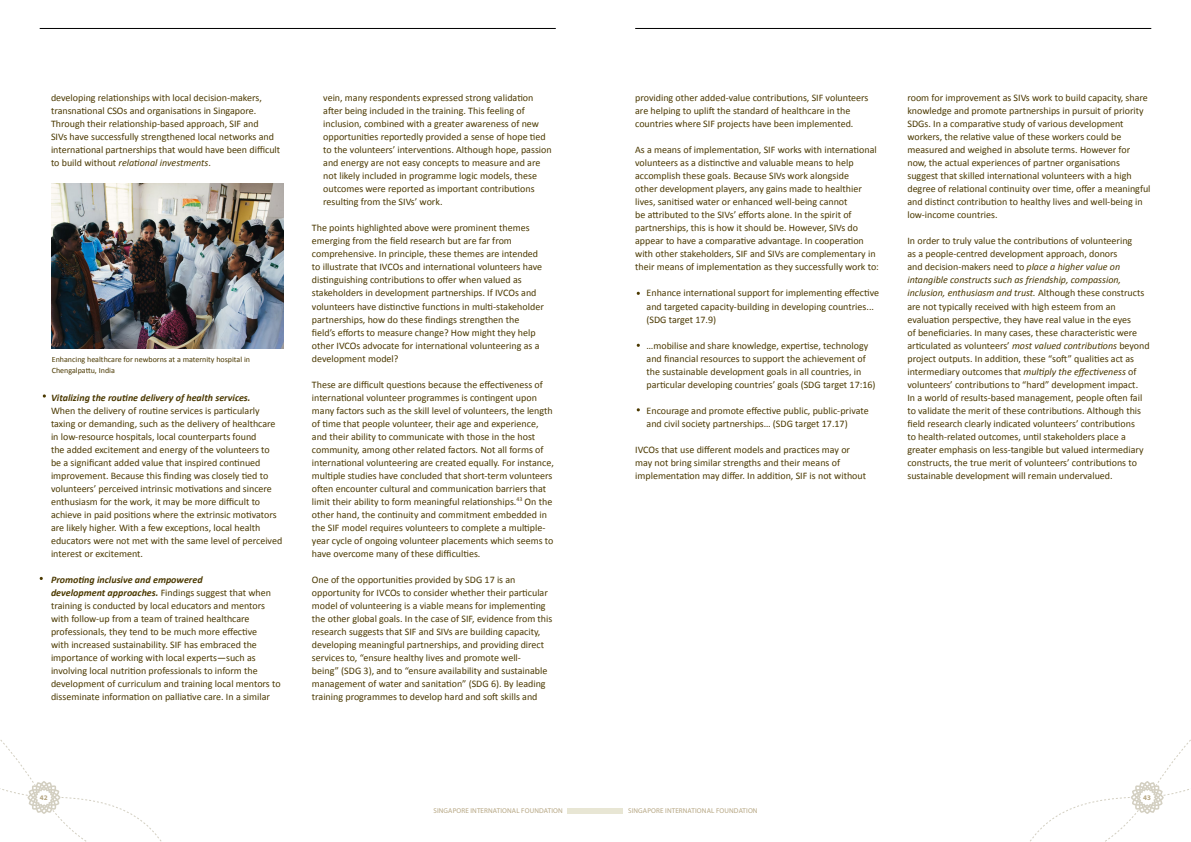
<style>
.page{position:relative;width:1191px;height:842px;background:#fff}
.page>*{position:absolute;margin:0;border:0;box-sizing:border-box;transform-origin:0 0}
.t1{font:10px/13px "Calibri";color:#4b3900}
.t2{font:italic 700 10px "Calibri";color:#4b3900}
.t3{font:8px/11px "Calibri";color:#4b3900}
.t4{font:7px "Myriad Pro";letter-spacing:.02em;color:#b5a581}
.t5{font:700 7px "Myriad Pro";color:#b5a581}
.s1{font-style:italic}
.s2{font-weight:700;font-style:italic}
</style>
<div class="page">
<svg style="left:1030px;top:739px;width:161px;height:103px"></svg>
<svg style="left:0;top:740px;width:162px;height:102px"></svg>
<hr style="left:40px;top:28px;width:516px;height:1px;background:#000">
<hr style="left:635px;top:28px;width:516px;height:1px;background:#000">
<div style="left:567px;top:808px;width:55px;height:6px;background:#e8e6d4"></div>
<svg style="left:43px;top:394px;width:3px;height:4px"></svg>
<img style="left:52px;top:183px;width:231px;height:165px">
<p class="t1" style="left:51px;top:92px;width:231px">developing relationships with local decision-makers, transnational CSOs and organisations in Singapore.<br>Through their relationship-based approach, SIF and<br>SIVs have successfully strengthened local networks and international partnerships that would have been difficult to build without <span class="s1">relational investments</span>.</p>
<p class="t3" style="left:52px;top:354px;width:200px">Enhancing healthcare for newborns at a maternity hospital in<br>Chengalpattu, India</p>
<p class="t2" style="left:51px;top:391px;width:201px">Vitalizing the routine delivery of health services.</p>
<p class="t1" style="left:51px;top:404px;width:233px">When the delivery of routine services is particularly taxing or demanding, such as the delivery of healthcare in low-resource hospitals, local counterparts found<br>the added excitement and energy of the volunteers to be a significant added value that inspired continued improvement. Because this finding was closely tied to volunteers’ perceived intrinsic motivations and sincere enthusiasm for the work, it may be more difficult to achieve in paid positions where the extrinsic motivators are likely higher. With a few exceptions, local health educators were not met with the same level of perceived interest or excitement.</p>
<p class="t1" style="left:51px;top:573px;width:231px"><span class="s2">Promoting inclusive and empowered<br>development approaches.</span> Findings suggest that when training is conducted by local educators and mentors with follow-up from a team of trained healthcare professionals, they tend to be much more effective<br>with increased sustainability. SIF has embraced the importance of working with local experts—such as involving local nutrition professionals to inform the development of curriculum and training local mentors to disseminate information on palliative care. In a similar</p>
<p class="t1" style="left:323px;top:92px;width:230px">vein, many respondents expressed strong validation after being included in the training. This feeling of inclusion, combined with a greater awareness of new opportunities reportedly provided a sense of hope tied to the volunteers’ interventions. Although hope, passion and energy are not easy concepts to measure and are not likely included in programme logic models, these outcomes were reported as important contributions resulting from the SIVs’ work.</p>
<p class="t1" style="left:312px;top:222px;width:233px">The points highlighted above were prominent themes emerging from the field research but are far from comprehensive. In principle, these themes are intended to illustrate that IVCOs and international volunteers have distinguishing contributions to offer when valued as stakeholders in development partnerships. If IVCOs and volunteers have distinctive functions in multi-stakeholder partnerships, how do these findings strengthen the field’s efforts to measure change? How might they help other IVCOs advocate for international volunteering as a development model?</p>
<p class="t1" style="left:312px;top:378px;width:243px">These are difficult questions because the effectiveness of international volunteer programmes is contingent upon many factors such as the skill level of volunteers, the length of time that people volunteer, their age and experience, and their ability to communicate with those in the host community, among other related factors. Not all forms of international volunteering are created equally. For instance, multiple studies have concluded that short-term volunteers often encounter cultural and communication barriers that limit their ability to form meaningful relationships.<sup>43</sup> On the other hand, the continuity and commitment embedded in the SIF model requires volunteers to complete a multiple&shy;year cycle of ongoing volunteer placements which seems to have overcome many of these difficulties.</p>
<p class="t1" style="left:312px;top:573px;width:242px">One of the opportunities provided by SDG 17 is an opportunity for IVCOs to consider whether their particular model of volunteering is a viable means for implementing the other global goals. In the case of SIF, evidence from this research suggests that SIF and SIVs are building capacity, developing meaningful partnerships, and providing direct services to, “ensure healthy lives and promote well-<br>being” (SDG 3), and to “ensure availability and sustainable management of water and sanitation” (SDG 6). By leading training programmes to develop hard and soft skills and</p>
<p class="t1" style="left:635px;top:92px;width:235px">providing other added-value contributions, SIF volunteers are helping to uplift the standard of healthcare in the countries where SIF projects have been implemented.</p>
<p class="t1" style="left:635px;top:144px;width:245px">As a means of implementation, SIF works with international volunteers as a distinctive and valuable means to help accomplish these goals. Because SIVs work alongside<br>other development players, any gains made to healthier lives, sanitised water or enhanced well-being cannot<br>be attributed to the SIVs’ efforts alone. In the spirit of partnerships, this is how it should be. However, SIVs do appear to have a comparative advantage. In cooperation with other stakeholders, SIF and SIVs are complementary in their means of implementation as they successfully work to:</p>
<p class="t1" style="left:646px;top:287px;width:234px">Enhance international support for implementing effective and targeted capacity-building in developing countries... (SDG target 17.9)</p>
<p class="t1" style="left:646px;top:339px;width:230px">…mobilise and share knowledge, expertise, technology and financial resources to support the achievement of the sustainable development goals in all countries, in particular developing countries’ goals (SDG target 17:16)</p>
<p class="t1" style="left:646px;top:404px;width:224px">Encourage and promote effective public, public-private and civil society partnerships… (SDG target 17.17)</p>
<p class="t1" style="left:635px;top:443px;width:232px">IVCOs that use different models and practices may or may not bring similar strengths and their means of implementation may differ. In addition, SIF is not without</p>
<p class="t1" style="left:907px;top:92px;width:245px">room for improvement as SIVs work to build capacity, share knowledge and promote partnerships in pursuit of priority SDGs. In a comparative study of various development workers, the relative value of these workers could be measured and weighed in absolute terms. However for now, the actual experiences of partner organisations suggest that skilled international volunteers with a high degree of relational continuity over time, offer a meaningful and distinct contribution to healthy lives and well-being in low-income countries.</p>
<p class="t1" style="left:907px;top:235px;width:244px">In order to truly value the contributions of volunteering<br>as a people-centred development approach, donors<br>and decision-makers need to <span class="s1">place a higher value on intangible constructs such as friendship, compassion, inclusion, enthusiasm and trust.</span> Although these constructs are not typically received with high esteem from an evaluation perspective, they have real value in the eyes<br>of beneficiaries. In many cases, these characteristic were articulated as volunteers’ <span class="s1">most valued contributions</span> beyond project outputs. In addition, these “soft” qualities act as intermediary outcomes that <span class="s1">multiply the effectiveness</span> of volunteers’ contributions to “hard” development impact.<br>In a world of results-based management, people often fail to validate the merit of these contributions. Although this field research clearly indicated volunteers’ contributions<br>to health-related outcomes, until stakeholders place a greater emphasis on less-tangible but valued intermediary constructs, the true merit of volunteers’ contributions to sustainable development will remain undervalued.</p>
<p class="t5" style="left:40px;top:793px;width:9px">42</p>
<p class="t5" style="left:1143px;top:793px;width:9px">43</p>
<p class="t4" style="left:433px;top:807px;width:131px">SINGAPORE INTERNATIONAL FOUNDATION</p>
<p class="t4" style="left:628px;top:807px;width:131px">SINGAPORE INTERNATIONAL FOUNDATION</p>
</div>
